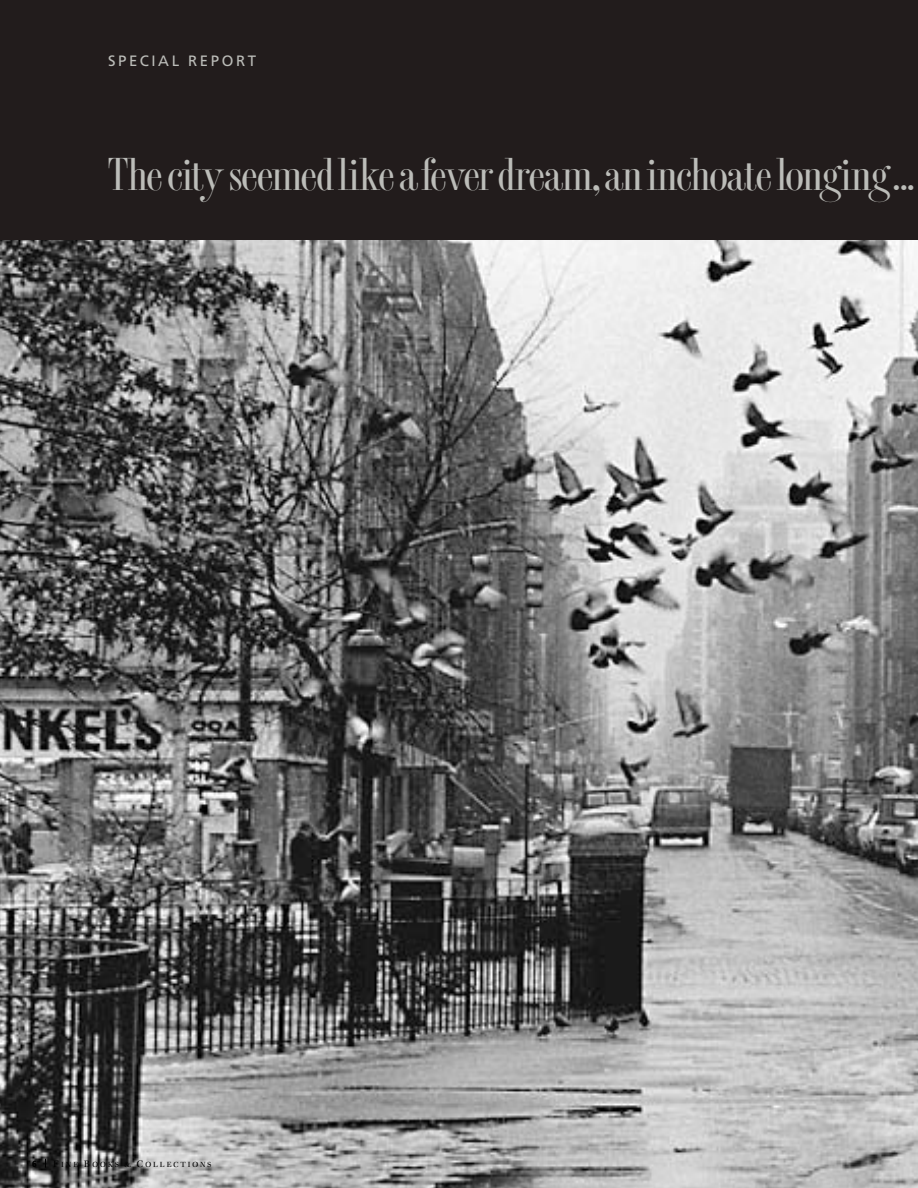
<style>
.page{position:relative;width:918px;height:1188px;background:#221c1c}
.page>*{position:absolute;margin:0;border:0;box-sizing:border-box;transform-origin:0 0}
.t1{font:48px "Cg Torino Bd";letter-spacing:-.035em;color:#bcbdb9}
.t2{font:15px "Frutiger";letter-spacing:.175em;color:#bcbdb9}
.t3{font:900 condensed 9px "Frutiger";color:#000}
.t4{font:300 7.2px "Zapf";letter-spacing:.28em;color:#000}
.s1{font-size:9px}
</style>
<div class="page">
<img style="left:0;top:240px;width:918px;height:948px">
<p class="t2" style="left:108px;top:52px;width:150px">SPECIAL REPORT</p>
<p class="t1" style="left:108px;top:144px;width:809px">The city seemed like a fever dream, an inchoate longing…</p>
<p class="t3" style="left:32px;top:1158px;width:6px">6</p>
<p class="t4" style="left:53px;top:1159px;width:160px"><span class="s1">F</span>INE <span class="s1">B</span>OOKS &amp; <span class="s1">C</span>OLLECTIONS</p>
</div>
